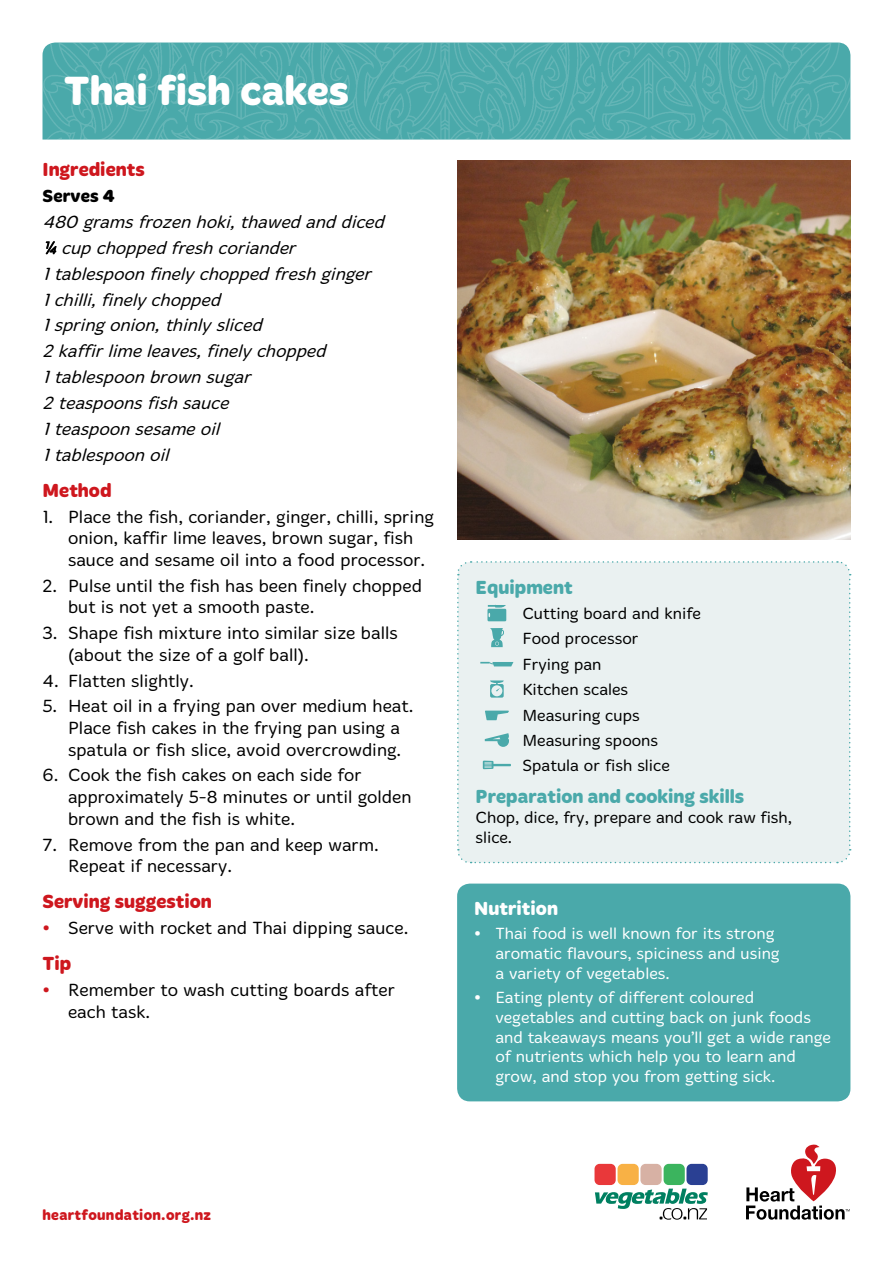
<style>
.page{position:relative;width:893px;height:1263px;background:#fff}
.page>*{position:absolute;margin:0;border:0;box-sizing:border-box;transform-origin:0 0}
.t1{font:700 42px "Merge";color:#fff}
.t2{font:700 19.5px "Merge";color:#ce171e}
.t3{font:700 19.5px "Merge";color:#4aa9aa}
.t4{font:700 19.5px "Merge";color:#fff}
.t5{font:300 18px/21.6px "Merge";color:#000}
.t6{font:italic 300 18px/25.8px "Merge";color:#000}
.t7{font:700 18px "Merge";letter-spacing:.005em;color:#000}
.t8{font:300 16.5px/19.8px "Merge";color:#fff}
.t9{font:300 16.5px/25.3px "Merge";color:#000}
.t10{font:700 15px "Merge";letter-spacing:.02em;color:#ce171e}
.s1{font-weight:400}
.s2{font-weight:700;color:#ce171e}
.s3{font-weight:700}
</style>
<div class="page">
<svg style="left:746px;top:1144px;width:104px;height:76px"></svg>
<div style="left:686px;top:1164px;width:22px;height:21px;background:#2a4093;border-radius:5px"></div>
<div style="left:664px;top:1164px;width:21px;height:21px;background:#3bb45e;border-radius:5px"></div>
<div style="left:640px;top:1164px;width:22px;height:21px;background:#d7b1a4;border-radius:5px"></div>
<div style="left:617px;top:1164px;width:22px;height:21px;background:#f8b145;border-radius:5px"></div>
<div style="left:594px;top:1164px;width:22px;height:21px;background:#e9383a;border-radius:5px"></div>
<svg style="left:595px;top:1188px;width:113px;height:32px"></svg>
<img style="left:457px;top:161px;width:393px;height:379px">
<img style="left:43px;top:43px;width:807px;height:97px">
<div style="left:457px;top:561px;width:394px;height:303px;background:#eaf1f1"></div>
<svg style="left:46px;top:241px;width:10px;height:13px"></svg>
<div style="left:457px;top:883px;width:393px;height:218px;background:#4aa9aa;border-radius:13px"></div>
<h1 class="t1" style="left:64px;top:67px;width:287px">Thai fish cakes</h1>
<p class="t2" style="left:43px;top:158px;width:104px">Ingredients</p>
<p class="t7" style="left:43px;top:185px;width:74px">Serves 4</p>
<p class="t6" style="left:43px;top:209px;width:348px">480 gramsfrozenhoki,thawedanddiced <span class="s1">¼</span> cupchoppedfreshcoriander<br>1tablespoonfinelychoppedfreshginger<br>1chilli,finelychopped<br>1springonion,thinlysliced<br>2kaffirlimeleaves,finelychopped<br>1tablespoonbrownsugar<br>2teaspoonsfishsauce<br>1teaspoonsesameoil<br>1tablespoonoil</p>
<p class="t2" style="left:43px;top:479px;width:71px">Method</p>
<p class="t5" style="left:68px;top:506px;width:367px;text-indent:-26px">1. Place the fish, coriander, ginger, chilli, spring onion, kaffir lime leaves, brown sugar, fish sauce and sesame oil into a food processor.</p>
<p class="t5" style="left:68px;top:575px;width:355px;text-indent:-26px">2. Pulse until the fish has been finely chopped but is not yet a smooth paste.</p>
<p class="t5" style="left:68px;top:622px;width:331px;text-indent:-26px">3. Shape fish mixture into similar size balls (about the size of a golf ball).</p>
<p class="t5" style="left:43px;top:670px;width:153px">4. Flatten slightly.</p>
<p class="t5" style="left:68px;top:696px;width:347px;text-indent:-26px">5. Heat oil in a frying pan over medium heat.<br>Place fish cakes in the frying pan using a spatula or fish slice, avoid overcrowding.</p>
<p class="t5" style="left:68px;top:765px;width:345px;text-indent:-26px">6. Cook the fish cakes on each side for approximately 5-8 minutes or until golden brown and the fish is white.</p>
<p class="t5" style="left:68px;top:834px;width:312px;text-indent:-26px">7. Remove from the pan and keep warm.<br>Repeat if necessary.</p>
<p class="t2" style="left:43px;top:890px;width:171px">Serving suggestion</p>
<p class="t5" style="left:43px;top:917px;width:367px"><span class="s2">•</span> Serve with rocket and Thai dipping sauce.</p>
<p class="t2" style="left:43px;top:952px;width:31px">Tip</p>
<p class="t5" style="left:68px;top:979px;width:328px;text-indent:-26px"><span class="s2">•</span> Remember to wash cutting boards after each task.</p>
<p class="t3" style="left:476px;top:576px;width:99px">Equipment</p>
<p class="t9" style="left:522px;top:601px;width:180px">Cutting board and knife<br>Food processor<br>Frying pan<br>Kitchen scales<br>Measuring cups<br>Measuring spoons<br>Spatula or fish slice</p>
<p class="t3" style="left:476px;top:785px;width:270px">Preparation and cooking skills</p>
<p class="t9" style="left:476px;top:808px;width:318px;line-height:19.8px">Chop, dice, fry, prepare and cook raw fish, slice.</p>
<p class="t4" style="left:474px;top:897px;width:85px">Nutrition</p>
<p class="t8" style="left:495px;top:924px;width:286px;text-indent:-21px"><span class="s3">•</span> Thai food is well known for its strong aromatic flavours, spiciness and using a variety of vegetables.</p>
<p class="t8" style="left:495px;top:988px;width:337px;text-indent:-21px"><span class="s3">•</span> Eating plenty of different coloured vegetables and cutting back on junk foods and takeaways means you’ll get a wide range of nutrients which help you to learn and grow, and stop you from getting sick.</p>
<p class="t10" style="left:43px;top:1207px;width:170px">heartfoundation.org.nz</p>
</div>
